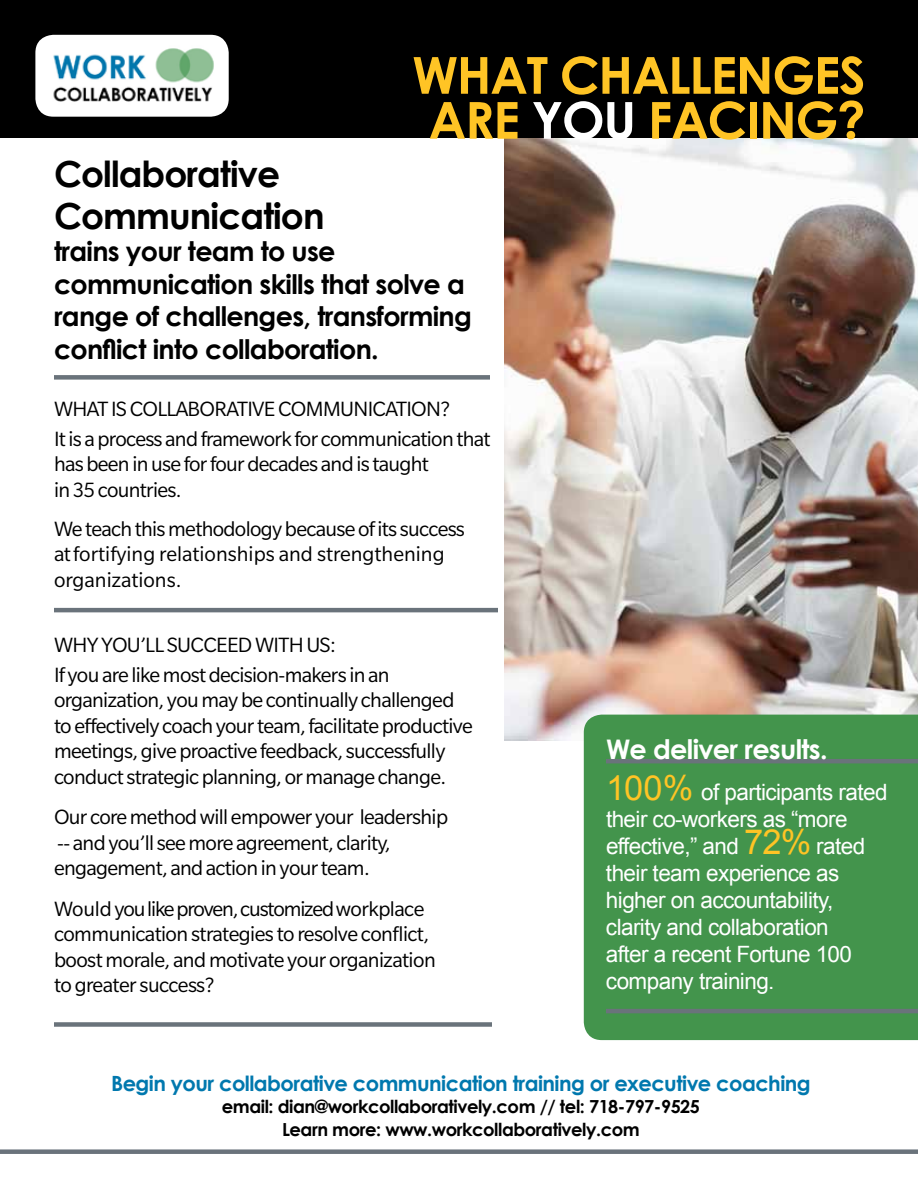
<style>
.page{position:relative;width:918px;height:1188px;background:#fff}
.page>*{position:absolute;margin:0;border:0;box-sizing:border-box;transform-origin:0 0}
.t1{font:700 51px "Century Gothic";letter-spacing:-.025em;color:#ffc425}
.t2{font:700 36px/42px "Century Gothic";letter-spacing:-.025em;color:#000}
.t3{font:700 27px/32.4px "Century Gothic";letter-spacing:-.025em;color:#000}
.t4{font:700 27px "Century Gothic";color:#fff}
.t5{font:22.5px/25.5px "Slate Pro";letter-spacing:-.03em;color:#000}
.t6{font:22.5px/27px "Arial";letter-spacing:-.025em;color:#fff}
.t7{font:22.5px/25.5px "Slate Pro";color:#000}
.t8{font:700 21px "Century Gothic";letter-spacing:-.025em;color:#0078ae}
.t9{font:700 18px/22.5px "Century Gothic";letter-spacing:-.025em;color:#000;text-align:center}
.s1{color:#fff}
.s2{font-size:34.5px;color:#ffc425}
</style>
<div class="page">
<div style="left:0;top:1149px;width:918px;height:5px;background:#6a737b"></div>
<img style="left:504px;top:138px;width:414px;height:602px">
<div style="left:54px;top:1022px;width:438px;height:5px;background:#6a737b"></div>
<div style="left:584px;top:715px;width:334px;height:325px;background:#43944c"></div>
<div style="left:606px;top:739px;width:312px;height:286px;background:#43944c"></div>
<hr style="left:606px;top:759px;width:312px;height:4px;background:#6a737b">
<hr style="left:606px;top:1009px;width:312px;height:4px;background:#6a737b">
<hr style="left:54px;top:608px;width:444px;height:4px;background:#6a737b">
<div style="left:54px;top:375px;width:436px;height:5px;background:#6a737b"></div>
<div style="left:0;top:0;width:918px;height:138px;background:#000"></div>
<img style="left:35px;top:35px;width:194px;height:82px">
<h1 class="t1" style="left:412px;top:43px;width:247px">WHAT CHALLE</h1>
<h1 class="t1" style="left:736px;top:43px;width:131px">NGES</h1>
<h1 class="t1" style="left:429px;top:88px;width:31px">ARE</h1>
<h1 class="t1" style="left:532px;top:88px;width:336px"><span class="s1">YOU</span> FACI NG?</h1>
<h2 class="t2" style="left:54px;top:152px;width:272px">Collaborative<br>Communication</h2>
<p class="t3" style="left:54px;top:235px;width:419px">trains your team to use communication skills that solve a range of challenges, transforming conflict into collaboration.</p>
<p class="t5" style="left:54px;top:394px;width:438px;line-height:30px">WHAT IS COLLABORATIVE COMMUNICATION?<br>It is a process and framework for communication that</p>
<p class="t5" style="left:54px;top:451px;width:376px">has been in use for four decades and is taught in 35 countries.</p>
<p class="t7" style="left:54px;top:516px;width:412px">We teach this methodology because of its success at fortifying relationships and strengthening organizations.</p>
<p class="t5" style="left:54px;top:630px;width:337px;line-height:30px">WHY YOU’LL SUCCEED WITH US:<br>If you are like most decision-makers in an</p>
<p class="t5" style="left:54px;top:687px;width:420px">organization, you may be continually challenged to effectively coach your team, facilitate productive meetings, give proactive feedback, successfully conduct strategic planning, or manage change.</p>
<p class="t5" style="left:54px;top:804px;width:396px">Our core method will empower your leadership -- and you’ll see more agreement, clarity, engagement, and action in your team.</p>
<p class="t5" style="left:54px;top:896px;width:383px">Would you like proven, customized workplace communication strategies to resolve conflict, boost morale, and motivate your organization to greater success?</p>
<p class="t4" style="left:606px;top:732px;width:223px">We deliver results.</p>
<p class="t6" style="left:606px;top:779px;width:283px"><span class="s2">100%</span> of participants rated their co-workers as “more effective,” and <span class="s2">72%</span> rated their team experience as higher on accountability, clarity and collaboration<br>after a recent Fortune 100 company training.</p>
<p class="t8" style="left:111px;top:1070px;width:701px">Begin your collaborative communication training or executive coaching</p>
<p class="t9" style="left:222px;top:1095px;width:480px">email: dian@workcollaboratively.com // tel: 718-797-9525<br>Learn more: www.workcollaboratively.com</p>
</div>
